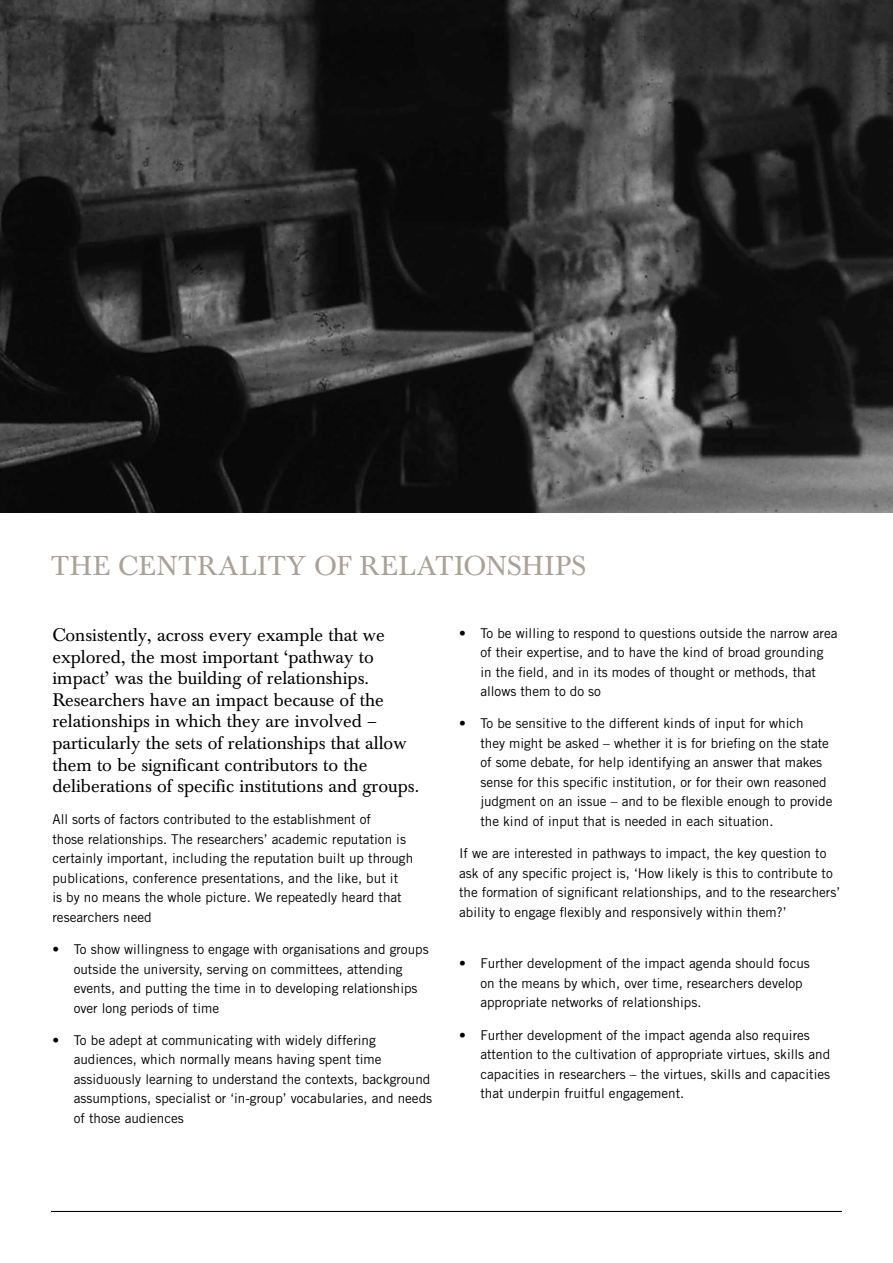
<style>
.page{position:relative;width:893px;height:1263px;background:#fff}
.page>*{position:absolute;margin:0;border:0;box-sizing:border-box;transform-origin:0 0}
.t1{font:27px "Baskerville BQ";letter-spacing:.02em;color:#aaa197}
.t2{font:18px/21.6px "Baskerville BQ";color:#000}
.t3{font:13.5px/19.5px "Trade Gothic";color:#000}
</style>
<div class="page">
<img style="left:0;top:0;width:893px;height:512px">
<hr style="left:51px;top:1211px;width:791px;height:1px;background:#000">
<h1 class="t1" style="left:51px;top:551px;width:536px">THE CENTRALITY OF RELATIONSHIPS</h1>
<p class="t2" style="left:52px;top:624px;width:368px">Consistently, across every example that we explored, the most important ‘pathway to impact’ was the building of relationships.<br>Researchers have an impact because of the relationships in which they are involved – particularly the sets of relationships that allow them to be significant contributors to the deliberations of specific institutions and groups.</p>
<p class="t3" style="left:52px;top:810px;width:362px">All sorts of factors contributed to the establishment of<br>those relationships. The researchers’ academic reputation is certainly important, including the reputation built up through publications, conference presentations, and the like, but it<br>is by no means the whole picture. We repeatedly heard that researchers need</p>
<p class="t3" style="left:74px;top:939px;width:356px;text-indent:-21px">• To show willingness to engage with organisations and groups outside the university, serving on committees, attending events, and putting the time in to developing relationships over long periods of time</p>
<p class="t3" style="left:74px;top:1030px;width:360px;text-indent:-21px">• To be adept at communicating with widely differing audiences, which normally means having spent time assiduously learning to understand the contexts, background assumptions, specialist or ‘in-group’ vocabularies, and needs of those audiences</p>
<p class="t3" style="left:480px;top:623px;width:359px;text-indent:-21px">• To be willing to respond to questions outside the narrow area of their expertise, and to have the kind of broad grounding in the field, and in its modes of thought or methods, that allows them to do so</p>
<p class="t3" style="left:480px;top:714px;width:354px;text-indent:-21px">• To be sensitive to the different kinds of input for which<br>they might be asked – whether it is for briefing on the state of some debate, for help identifying an answer that makes sense for this specific institution, or for their own reasoned judgment on an issue – and to be flexible enough to provide the kind of input that is needed in each situation.</p>
<p class="t3" style="left:459px;top:843px;width:383px">If we are interested in pathways to impact, the key question to ask of any specific project is, ‘How likely is this to contribute to the formation of significant relationships, and to the researchers’ ability to engage flexibly and responsively within them?’</p>
<p class="t3" style="left:480px;top:954px;width:331px;text-indent:-21px">• Further development of the impact agenda should focus on the means by which, over time, researchers develop appropriate networks of relationships.</p>
<p class="t3" style="left:480px;top:1025px;width:351px;text-indent:-21px">• Further development of the impact agenda also requires attention to the cultivation of appropriate virtues, skills and capacities in researchers – the virtues, skills and capacities that underpin fruitful engagement.</p>
</div>
